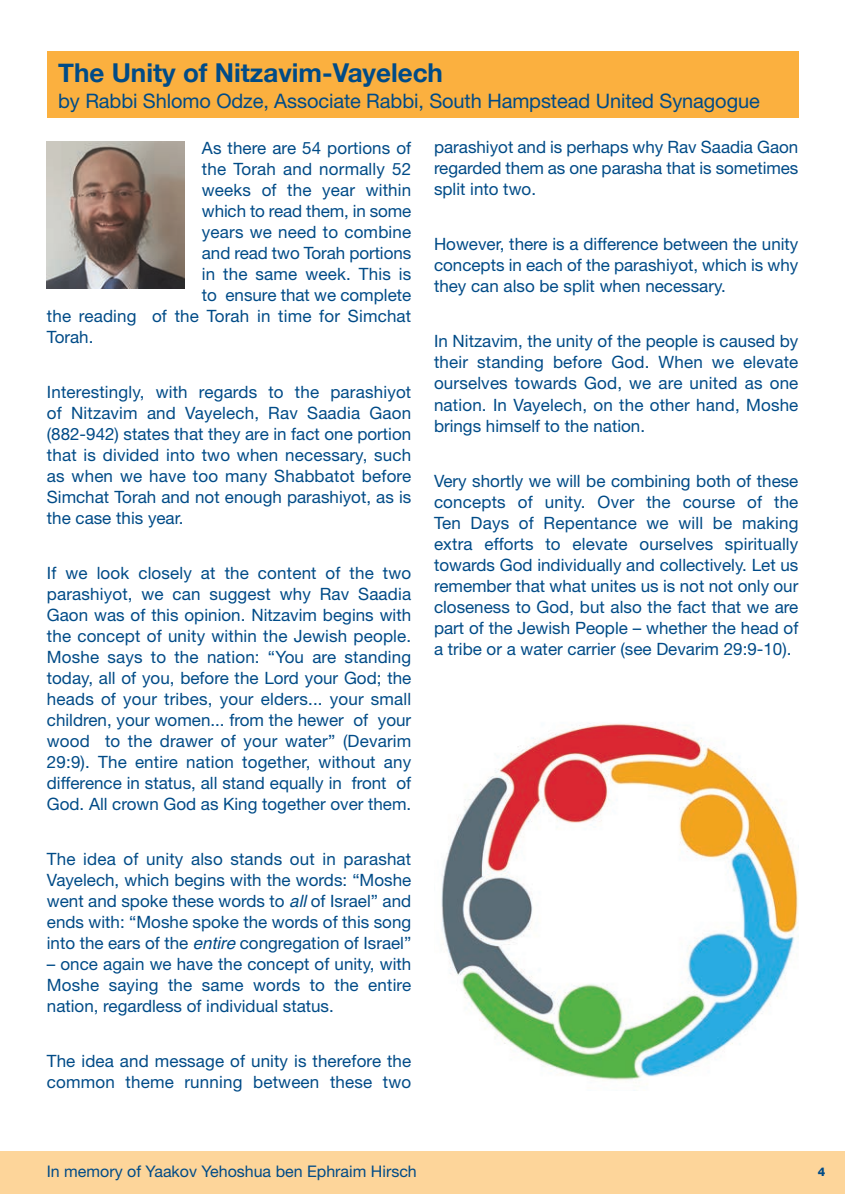
<style>
.page{position:relative;width:845px;height:1194px;background:#fff}
.page>*{position:absolute;margin:0;border:0;box-sizing:border-box;transform-origin:0 0}
.t1{font:700 26px "Helvetica Neue";color:#004b87}
.t2{font:20px "Helvetica Neue";letter-spacing:-.005em;color:#004b87}
.t3{font:17px/21px "Helvetica Neue";color:#004b87;text-align:justify}
.t4{font:16px "Helvetica Neue";color:#004b87}
.t5{font:800 12px "Helvetica Neue";color:#004b87}
.s1{font-family:"Helvetica";font-style:italic}
</style>
<div class="page">
<div style="left:0;top:1151px;width:845px;height:43px;background:#fdd59a"></div>
<div style="left:47px;top:51px;width:751px;height:67px;background:#fbb03f"></div>
<img style="left:47px;top:141px;width:138px;height:148px">
<img style="left:441px;top:723px;width:357px;height:357px">
<h1 class="t1" style="left:58px;top:57px;width:386px">The Unity of Nitzavim-Vayelech</h1>
<p class="t2" style="left:58px;top:94px;width:703px">by Rabbi Shlomo Odze, Associate Rabbi, South Hampstead United Synagogue</p>
<p class="t3" style="left:202px;top:139px;width:211px">As there are 54 portions of</p>
<p class="t3" style="left:202px;top:160px;width:211px">the Torah and normally 52</p>
<p class="t3" style="left:202px;top:181px;width:211px">weeks of the year within</p>
<p class="t3" style="left:202px;top:202px;width:211px">which to read them, in some</p>
<p class="t3" style="left:202px;top:223px;width:211px">years we need to combine</p>
<p class="t3" style="left:202px;top:244px;width:211px">and read two Torah portions</p>
<p class="t3" style="left:202px;top:265px;width:211px">in the same week. This is</p>
<p class="t3" style="left:202px;top:286px;width:211px">to ensure that we complete</p>
<p class="t3" style="left:47px;top:307px;width:366px">the reading of the Torah in time for Simchat</p>
<p class="t3" style="left:47px;top:328px;width:48px">Torah.</p>
<p class="t3" style="left:47px;top:383px;width:366px">Interestingly, with regards to the parashiyot of Nitzavim and Vayelech, Rav Saadia Gaon (882-942) states that they are in fact one portion that is divided into two when necessary, such as when we have too many Shabbatot before Simchat Torah and not enough parashiyot, as is the case this year.</p>
<p class="t3" style="left:47px;top:564px;width:366px">If we look closely at the content of the two parashiyot, we can suggest why Rav Saadia Gaon was of this opinion. Nitzavim begins with the concept of unity within the Jewish people.<br>Moshe says to the nation: “You are standing today, all of you, before the Lord your God; the heads of your tribes, your elders... your small children, your women... from the hewer of your wood to the drawer of your water” (Devarim 29:9). The entire nation together, without any difference in status, all stand equally in front of God. All crown God as King together over them.</p>
<p class="t3" style="left:47px;top:850px;width:366px">The idea of unity also stands out in parashat Vayelech, which begins with the words: “Moshe went and spoke these words to <span class="s1">all</span> of Israel” and ends with: “Moshe spoke the words of this song into the ears of the <span class="s1">entire</span> congregation of Israel”</p>
<p class="t3" style="left:47px;top:955px;width:366px">– once again we have the concept of unity, with Moshe saying the same words to the entire nation, regardless of individual status.</p>
<p class="t3" style="left:47px;top:1052px;width:366px">The idea and message of unity is therefore the common theme running between these two</p>
<p class="t3" style="left:434px;top:138px;width:366px">parashiyot and is perhaps why Rav Saadia Gaon regarded them as one parasha that is sometimes split into two.</p>
<p class="t3" style="left:434px;top:235px;width:366px">However, there is a difference between the unity concepts in each of the parashiyot, which is why they can also be split when necessary.</p>
<p class="t3" style="left:434px;top:332px;width:366px">In Nitzavim, the unity of the people is caused by their standing before God. When we elevate ourselves towards God, we are united as one nation. In Vayelech, on the other hand, Moshe brings himself to the nation.</p>
<p class="t3" style="left:434px;top:471px;width:366px">Very shortly we will be combining both of these concepts of unity. Over the course of the Ten Days of Repentance we will be making extra efforts to elevate ourselves spiritually towards God individually and collectively. Let us remember that what unites us is not not only our closeness to God, but also the fact that we are part of the Jewish People – whether the head of a tribe or a water carrier (see Devarim 29:9-10).</p>
<p class="t4" style="left:47px;top:1165px;width:371px">In memory of Yaakov Yehoshua ben Ephraim Hirsch</p>
<p class="t5" style="left:817px;top:1167px;width:9px">4</p>
</div>
